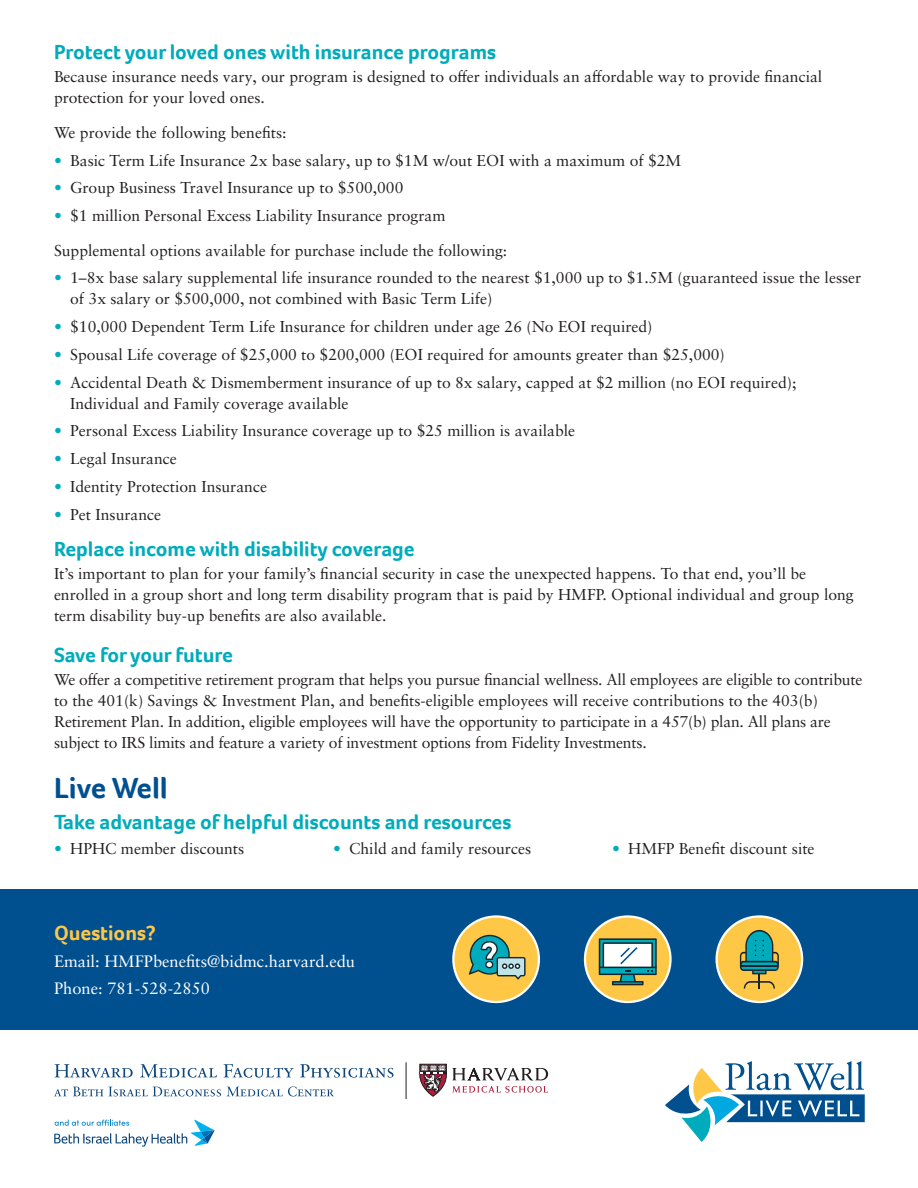
<style>
.page{position:relative;width:918px;height:1188px;background:#fff}
.page>*{position:absolute;margin:0;border:0;box-sizing:border-box;transform-origin:0 0}
.head{font:700 30px "Foco";color:#005090}
.subhead{font:700 21px "Foco";color:#00acbb}
.subhead-2{font:700 21px "Foco";color:#ffc746}
.callout_text{font:16.5px "Sabon LT Pro";color:#fff}
.text{font:15.75px/21px "Sabon LT Pro";color:#231f20}
.s1{color:#00acbb}
</style>
<div class="page">
<svg style="left:55px;top:1064px;width:78px;height:14px"></svg>
<svg style="left:140px;top:1064px;width:77px;height:14px"></svg>
<svg style="left:224px;top:1064px;width:70px;height:14px"></svg>
<svg style="left:300px;top:1064px;width:94px;height:14px"></svg>
<svg style="left:419px;top:1064px;width:129px;height:33px"></svg>
<hr style="left:406px;top:1062px;width:1px;height:37px;background:#231f20">
<svg style="left:54px;top:1120px;width:161px;height:27px"></svg>
<svg style="left:54px;top:1086px;width:280px;height:11px"></svg>
<svg style="left:665px;top:1061px;width:200px;height:81px"></svg>
<div style="left:0;top:890px;width:918px;height:140px;background:#005090"></div>
<div style="left:453px;top:916px;width:86px;height:86px;background:#ffc746;border-radius:50%"></div>
<div style="left:452px;top:915px;width:88px;height:88px;border:2px solid #fff;border-radius:50%"></div>
<svg style="left:469px;top:935px;width:57px;height:44px"></svg>
<div style="left:585px;top:916px;width:85px;height:86px;background:#ffc746;border-radius:50%"></div>
<div style="left:584px;top:915px;width:88px;height:88px;border:2px solid #fff;border-radius:50%"></div>
<svg style="left:599px;top:938px;width:58px;height:47px;background:#89ada1"></svg>
<div style="left:717px;top:916px;width:85px;height:86px;background:#ffc746;border-radius:50%"></div>
<div style="left:716px;top:915px;width:87px;height:88px;border:2px solid #fff;border-radius:50%"></div>
<svg style="left:740px;top:930px;width:39px;height:59px"></svg>
<p class="subhead" style="left:54px;top:38px;width:444px">Protect your loved ones with insurance programs</p>
<p class="text" style="left:54px;top:66px;width:770px">Because insurance needs vary, our program is designed to offer individuals an affordable way to provide financial protection for your loved ones.</p>
<p class="text" style="left:54px;top:121px;width:234px">We provide the following benefits:</p>
<p class="text" style="left:54px;top:149px;width:629px"><span class="s1">•</span> Basic Term Life Insurance 2x base salary, up to $1M w/out EOI with a maximum of $2M</p>
<p class="text" style="left:54px;top:177px;width:351px"><span class="s1">•</span> Group Business Travel Insurance up to $500,000</p>
<p class="text" style="left:54px;top:205px;width:393px"><span class="s1">•</span> $1 million Personal Excess Liability Insurance program</p>
<p class="text" style="left:54px;top:239px;width:455px">Supplemental options available for purchase include the following:</p>
<p class="text" style="left:70px;top:267px;width:793px;text-indent:-16px"><span class="s1">•</span> 1–8x base salary supplemental life insurance rounded to the nearest $1,000 up to $1.5M (guaranteed issue the lesser of 3x salary or $500,000, not combined with Basic Term Life)</p>
<p class="text" style="left:54px;top:316px;width:600px"><span class="s1">•</span> $10,000 Dependent Term Life Insurance for children under age 26 (No EOI required)</p>
<p class="text" style="left:54px;top:343px;width:672px"><span class="s1">•</span> Spousal Life coverage of $25,000 to $200,000 (EOI required for amounts greater than $25,000)</p>
<p class="text" style="left:70px;top:371px;width:728px;text-indent:-16px"><span class="s1">•</span> Accidental Death &amp; Dismemberment insurance of up to 8x salary, capped at $2 million (no EOI required);<br>Individual and Family coverage available</p>
<p class="text" style="left:54px;top:420px;width:523px"><span class="s1">•</span> Personal Excess Liability Insurance coverage up to $25 million is available</p>
<p class="text" style="left:54px;top:448px;width:124px"><span class="s1">•</span> Legal Insurance</p>
<p class="text" style="left:54px;top:475px;width:215px"><span class="s1">•</span> Identity Protection Insurance</p>
<p class="text" style="left:54px;top:503px;width:109px"><span class="s1">•</span> Pet Insurance</p>
<p class="subhead" style="left:54px;top:535px;width:362px">Replace income with disability coverage</p>
<p class="text" style="left:54px;top:563px;width:801px">It’s important to plan for your family’s financial security in case the unexpected happens. To that end, you’ll be enrolled in a group short and long term disability program that is paid by HMFP. Optional individual and group long term disability buy-up benefits are also available.</p>
<p class="subhead" style="left:54px;top:641px;width:181px">Save for your future</p>
<p class="text" style="left:54px;top:669px;width:810px">We offer a competitive retirement program that helps you pursue financial wellness. All employees are eligible to contribute to the 401(k) Savings &amp; Investment Plan, and benefits-eligible employees will receive contributions to the 403(b)<br>Retirement Plan. In addition, eligible employees will have the opportunity to participate in a 457(b) plan. All plans are subject to IRS limits and feature a variety of investment options from Fidelity Investments.</p>
<p class="head" style="left:54px;top:768px;width:115px">Live Well</p>
<p class="subhead" style="left:54px;top:808px;width:459px">Take advantage of helpful discounts and resources</p>
<p class="text" style="left:54px;top:838px;width:192px"><span class="s1">•</span> HPHC member discounts</p>
<p class="text" style="left:333px;top:838px;width:200px"><span class="s1">•</span> Child and family resources</p>
<p class="text" style="left:612px;top:838px;width:204px"><span class="s1">•</span> HMFP Benefit discount site</p>
<p class="subhead-2" style="left:54px;top:919px;width:103px">Questions?</p>
<p class="callout_text" style="left:54px;top:951px;width:303px">Email: HMFPbenefits@bidmc.harvard.edu</p>
<p class="callout_text" style="left:54px;top:978px;width:157px">Phone: 781-528-2850</p>
</div>
